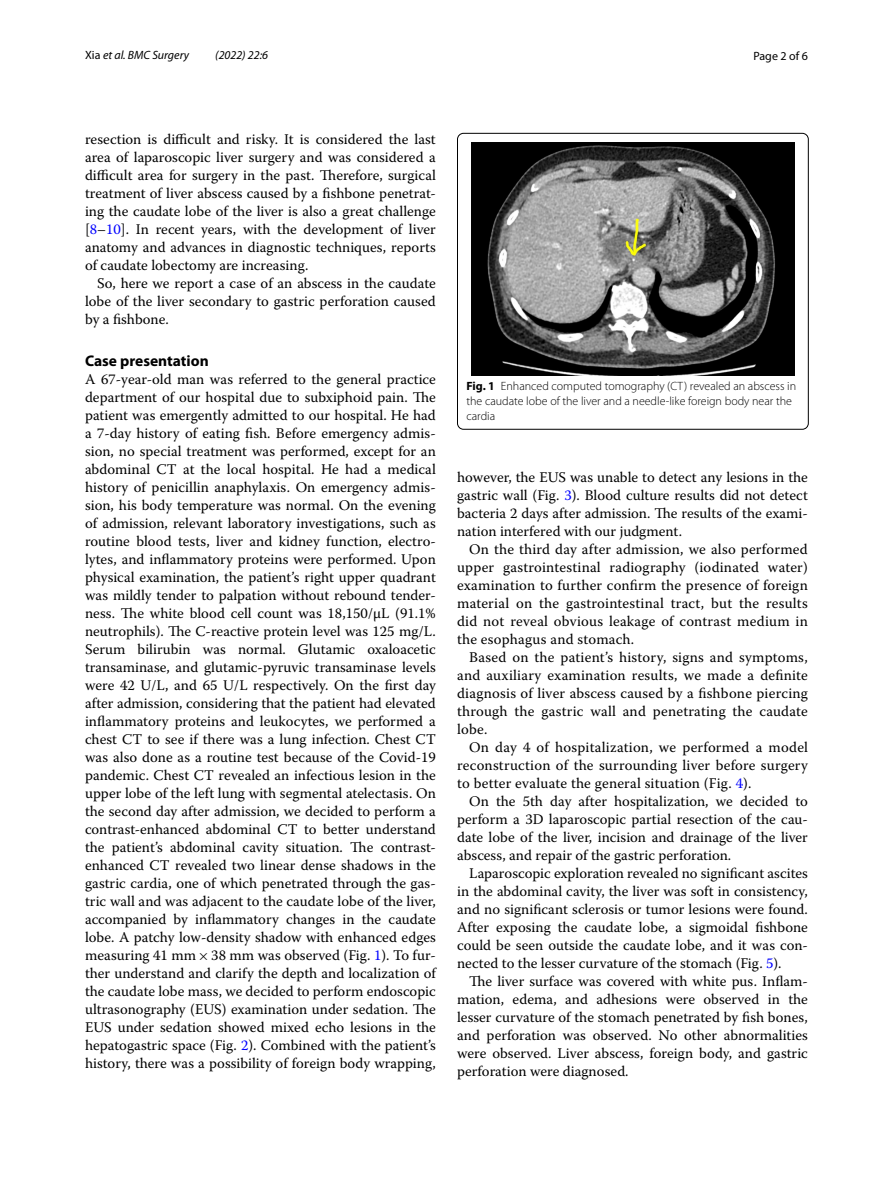
<style>
.page{position:relative;width:893px;height:1187px;background:#fff}
.page>*{position:absolute;margin:0;border:0;box-sizing:border-box;transform-origin:0 0}
.t1{font:700 15.45px "Myriad Pro";color:#000}
.t2{font:14.7px/18px "Warnock Pro";color:#000;text-align:justify}
.t3{font:300 12px/15px "Myriad Pro";color:#000}
.t4{font:italic 12px "Myriad Pro";color:#000}
.t5{font:12px "Myriad Pro";color:#000}
.s1{font-style:normal}
.s2{color:#00f}
.s3{font-family:"MTSY"}
.s4{font-weight:700}
</style>
<div class="page">
<img style="left:471px;top:142px;width:323px;height:233px">
<div style="left:457px;top:133px;width:351px;height:296px;border:1px solid #000;border-radius:6px"></div>
<p class="t4" style="left:85px;top:48px;width:106px"><span class="s1">Xia</span> et al. BMC Surgery</p>
<p class="t4" style="left:215px;top:48px;width:54px">(2022) 22:6</p>
<p class="t5" style="left:753px;top:48px;width:56px">Page 2 of 6</p>
<p class="t2" style="left:85px;top:130px;width:352px">resection is difficult and risky. It is considered the last area of laparoscopic liver surgery and was considered a difficult area for surgery in the past. Therefore, surgical treatment of liver abscess caused by a fishbone penetrat&shy;ing the caudate lobe of the liver is also a great challenge [<span class="s2">8</span>–<span class="s2">10</span>]. In recent years, with the development of liver anatomy and advances in diagnostic techniques, reports of caudate lobectomy are increasing.</p>
<p class="t2" style="left:85px;top:274px;width:352px;text-indent:12px">So, here we report a case of an abscess in the caudate lobe of the liver secondary to gastric perforation caused by a fishbone.</p>
<p class="t1" style="left:85px;top:350px;width:125px">Case presentation</p>
<p class="t2" style="left:85px;top:369px;width:352px">A 67-year-old man was referred to the general practice department of our hospital due to subxiphoid pain. The patient was emergently admitted to our hospital. He had a 7-day history of eating fish. Before emergency admis&shy;sion, no special treatment was performed, except for an abdominal CT at the local hospital. He had a medical history of penicillin anaphylaxis. On emergency admis&shy;sion, his body temperature was normal. On the evening of admission, relevant laboratory investigations, such as routine blood tests, liver and kidney function, electro&shy;lytes, and inflammatory proteins were performed. Upon physical examination, the patient’s right upper quadrant was mildly tender to palpation without rebound tender&shy;ness. The white blood cell count was 18,150/μL (91.1% neutrophils). The C-reactive protein level was 125 mg/L.<br>Serum bilirubin was normal. Glutamic oxaloacetic transaminase, and glutamic-pyruvic transaminase levels were 42 U/L, and 65 U/L respectively. On the first day after admission, considering that the patient had elevated inflammatory proteins and leukocytes, we performed a chest CT to see if there was a lung infection. Chest CT was also done as a routine test because of the Covid-19 pandemic. Chest CT revealed an infectious lesion in the upper lobe of the left lung with segmental atelectasis. On the second day after admission, we decided to perform a contrast-enhanced abdominal CT to better understand the patient’s abdominal cavity situation. The contrast&shy;enhanced CT revealed two linear dense shadows in the gastric cardia, one of which penetrated through the gas&shy;tric wall and was adjacent to the caudate lobe of the liver, accompanied by inflammatory changes in the caudate lobe. A patchy low-density shadow with enhanced edges measuring 41 mm<span class="s3">×</span>38 mm was observed (Fig. <span class="s2">1</span>). To fur&shy;ther understand and clarify the depth and localization of the caudate lobe mass, we decided to perform endoscopic ultrasonography (EUS) examination under sedation. The EUS under sedation showed mixed echo lesions in the hepatogastric space (Fig. <span class="s2">2</span>). Combined with the patient’s history, there was a possibility of foreign body wrapping,</p>
<p class="t3" style="left:466px;top:379px;width:331px"><span class="s4">Fig. 1</span> Enhanced computed tomography (CT) revealed an abscess in the caudate lobe of the liver and a needle-like foreign body near the cardia</p>
<p class="t2" style="left:457px;top:467px;width:352px">however, the EUS was unable to detect any lesions in the gastric wall (Fig. <span class="s2">3</span>). Blood culture results did not detect bacteria 2 days after admission. The results of the exami&shy;nation interfered with our judgment.</p>
<p class="t2" style="left:457px;top:539px;width:352px;text-indent:12px">On the third day after admission, we also performed upper gastrointestinal radiography (iodinated water) examination to further confirm the presence of foreign material on the gastrointestinal tract, but the results did not reveal obvious leakage of contrast medium in the esophagus and stomach.</p>
<p class="t2" style="left:457px;top:647px;width:352px;text-indent:12px">Based on the patient’s history, signs and symptoms, and auxiliary examination results, we made a definite diagnosis of liver abscess caused by a fishbone piercing through the gastric wall and penetrating the caudate lobe.</p>
<p class="t2" style="left:457px;top:737px;width:352px;text-indent:12px">On day 4 of hospitalization, we performed a model reconstruction of the surrounding liver before surgery to better evaluate the general situation (Fig. <span class="s2">4</span>).</p>
<p class="t2" style="left:457px;top:791px;width:352px;text-indent:12px">On the 5th day after hospitalization, we decided to perform a 3D laparoscopic partial resection of the cau&shy;date lobe of the liver, incision and drainage of the liver abscess, and repair of the gastric perforation.</p>
<p class="t2" style="left:457px;top:863px;width:352px;text-indent:12px">Laparoscopic exploration revealed no significant ascites in the abdominal cavity, the liver was soft in consistency, and no significant sclerosis or tumor lesions were found.<br>After exposing the caudate lobe, a sigmoidal fishbone could be seen outside the caudate lobe, and it was con&shy;nected to the lesser curvature of the stomach (Fig. <span class="s2">5</span>).</p>
<p class="t2" style="left:457px;top:971px;width:352px;text-indent:12px">The liver surface was covered with white pus. Inflam&shy;mation, edema, and adhesions were observed in the lesser curvature of the stomach penetrated by fish bones, and perforation was observed. No other abnormalities were observed. Liver abscess, foreign body, and gastric perforation were diagnosed.</p>
</div>
